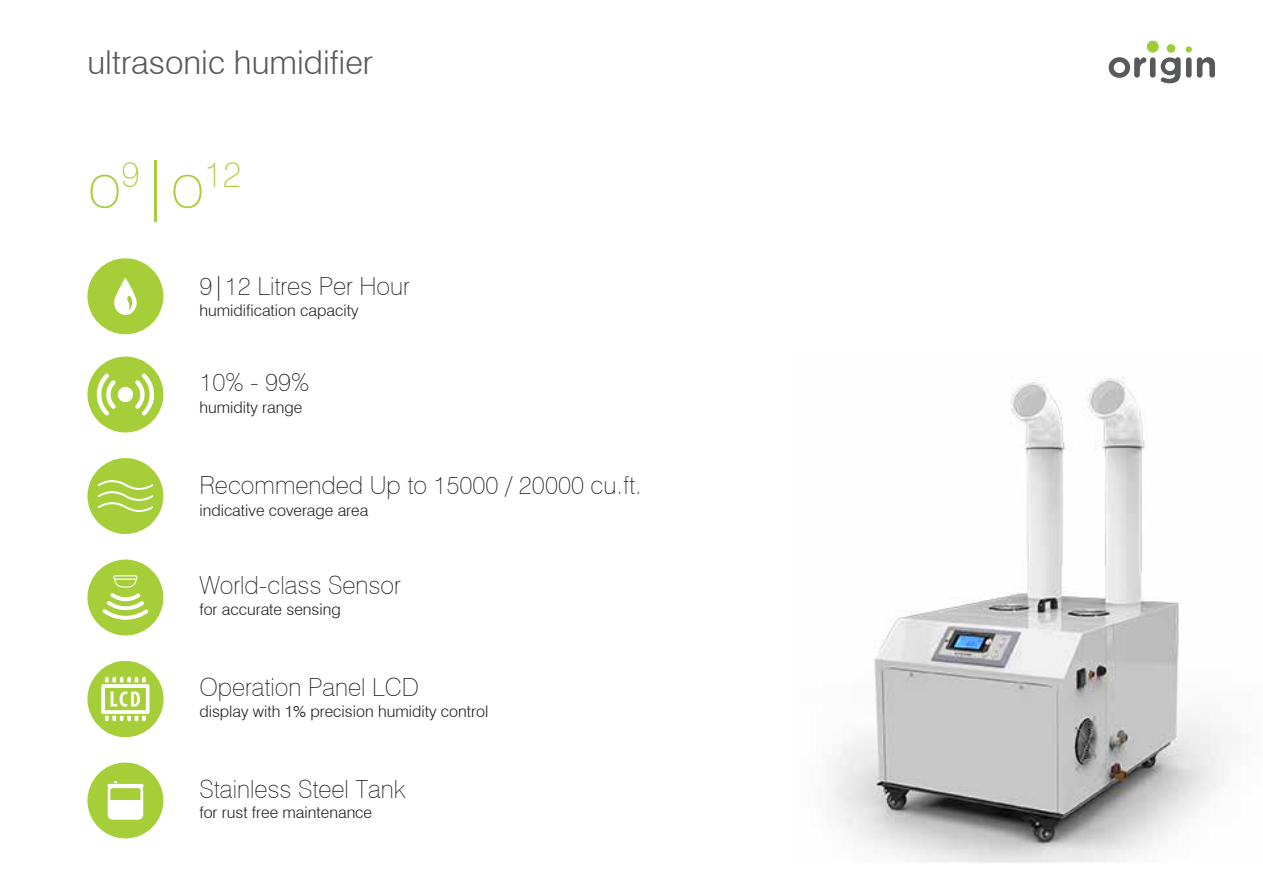
<style>
.page{position:relative;width:1263px;height:893px;background:#fff}
.page>*{position:absolute;margin:0;border:0;box-sizing:border-box;transform-origin:0 0}
.t1{font:100 61.5px "Swiss 721 BT";color:#a6ce39}
.t2{font:300 33px "Swiss 721 BT";color:#58595b}
.t3{font:100 25.05px "Swiss 721 BT";color:#231f20}
.t4{font:300 16.05px "Swiss 721 BT";color:#231f20}
</style>
<div class="page">
<img style="left:831px;top:377px;width:394px;height:486px">
<div style="left:87px;top:458px;width:76px;height:76px;background:#a6ce39;border-radius:50%"></div>
<svg style="left:97px;top:480px;width:56px;height:32px"></svg>
<div style="left:87px;top:357px;width:76px;height:75px;background:#a6ce39;border-radius:50%"></div>
<div style="left:87px;top:258px;width:76px;height:76px;background:#a6ce39;border-radius:50%"></div>
<div style="left:87px;top:661px;width:76px;height:76px;background:#a6ce39;border-radius:50%"></div>
<div style="left:1147px;top:41px;width:12px;height:12px;background:#a1cc3a;border-radius:50%"></div>
<div style="left:1167px;top:44px;width:8px;height:9px;background:#a1cc3a;border-radius:50%"></div>
<div style="left:1185px;top:46px;width:7px;height:7px;background:#a1cc3a;border-radius:50%"></div>
<svg style="left:1109px;top:57px;width:37px;height:21px"></svg>
<div style="left:1150px;top:57px;width:5px;height:21px;background:#58595b;border-radius:3px"></div>
<svg style="left:1161px;top:57px;width:20px;height:26px"></svg>
<div style="left:1186px;top:57px;width:5px;height:21px;background:#58595b;border-radius:3px"></div>
<svg style="left:1197px;top:57px;width:18px;height:21px"></svg>
<svg style="left:101px;top:661px;width:62px;height:76px"></svg>
<svg style="left:114px;top:278px;width:23px;height:37px"></svg>
<div style="left:118px;top:387px;width:15px;height:15px;background:#fff;border-radius:50%"></div>
<svg style="left:97px;top:373px;width:19px;height:43px"></svg>
<svg style="left:135px;top:373px;width:19px;height:43px"></svg>
<div style="left:87px;top:560px;width:76px;height:75px;background:#a6ce39;border-radius:50%"></div>
<div style="left:87px;top:762px;width:76px;height:76px;background:#a6ce39;border-radius:50%"></div>
<svg style="left:107px;top:781px;width:37px;height:39px"></svg>
<div style="left:109px;top:800px;width:32px;height:18px;background:#fff"></div>
<svg style="left:102px;top:593px;width:46px;height:27px"></svg>
<svg style="left:113px;top:575px;width:24px;height:12px"></svg>
<h2 class="t2" style="left:87px;top:42px;width:287px">ultrasonic humidifier</h2>
<h1 class="t1" style="left:88px;top:148px;width:155px">o<sup>9</sup>|o<sup>12</sup></h1>
<h3 class="t3" style="left:199px;top:270px;width:212px">9|12 Litres Per Hour</h3>
<p class="t4" style="left:199px;top:301px;width:161px">humidification capacity</p>
<h3 class="t3" style="left:199px;top:367px;width:112px">10% - 99%</h3>
<p class="t4" style="left:199px;top:397px;width:104px">humidity range</p>
<h3 class="t3" style="left:199px;top:470px;width:444px">Recommended Up to 15000 / 20000 cu.ft.</h3>
<p class="t4" style="left:199px;top:500px;width:170px">indicative coverage area</p>
<h3 class="t3" style="left:199px;top:570px;width:203px">World-class Sensor</h3>
<p class="t4" style="left:199px;top:600px;width:143px">for accurate sensing</p>
<h3 class="t3" style="left:199px;top:671px;width:221px">Operation Panel LCD</h3>
<p class="t4" style="left:199px;top:701px;width:290px">display with 1% precision humidity control</p>
<h3 class="t3" style="left:200px;top:774px;width:207px">Stainless Steel Tank</h3>
<p class="t4" style="left:199px;top:803px;width:174px">for rust free maintenance</p>
</div>
